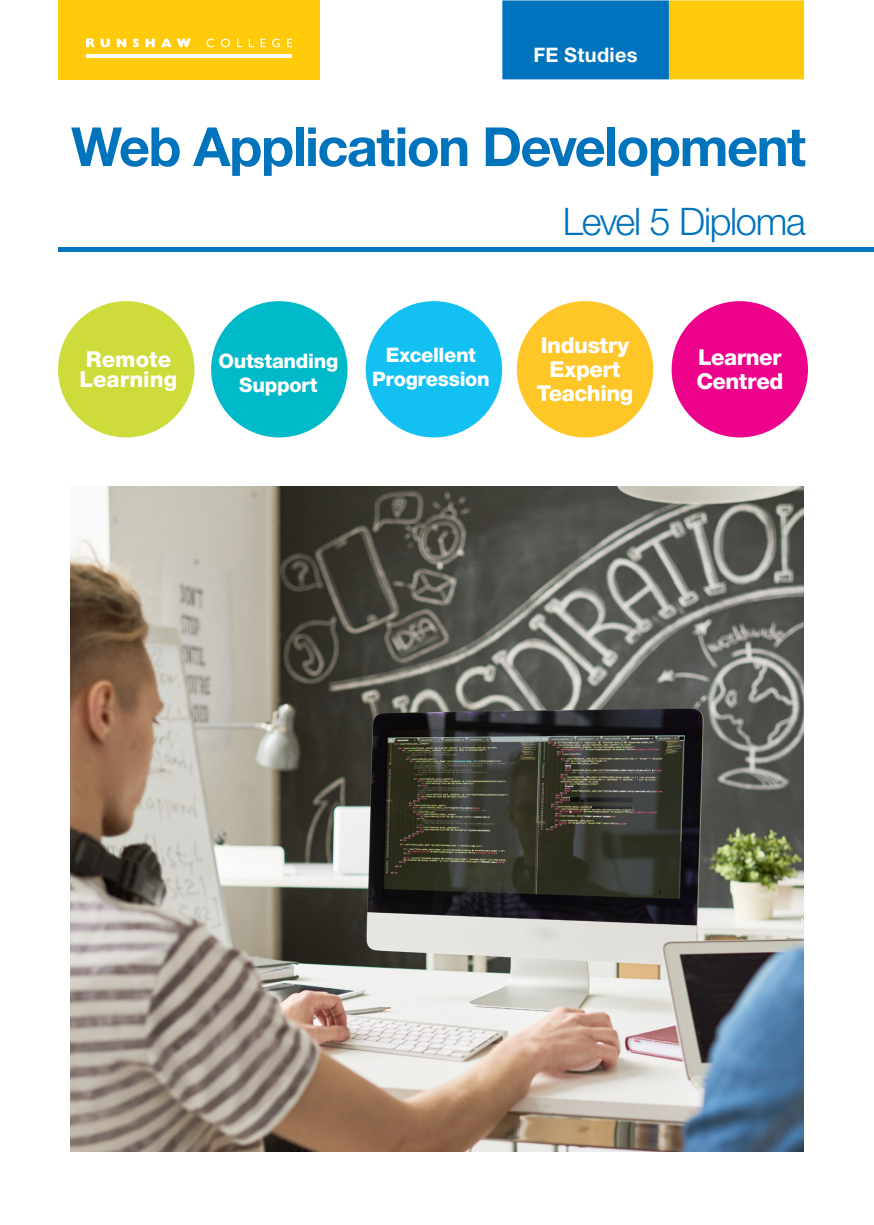
<style>
.page{position:relative;width:874px;height:1225px;background:#fff}
.page>*{position:absolute;margin:0;border:0;box-sizing:border-box;transform-origin:0 0}
.t1{font:700 54px "Helvetica Neue LT Pro";letter-spacing:-.03em;color:#0073bd}
.t2{font:300 38px "Helvetica Neue LT Pro";letter-spacing:-.035em;color:#0073bd}
.t3{font:800 22px/24px "Helvetica Neue LT Pro";letter-spacing:-.015em;color:#fff;text-align:center}
.t4{font:800 22px/20px "Helvetica Neue LT Pro";letter-spacing:.005em;color:#fff}
.t5{font:800 20px/24px "Helvetica Neue LT Pro";letter-spacing:-.015em;color:#fff;text-align:center}
.t6{font:700 20px "Helvetica Neue LT Pro";letter-spacing:.015em;color:#fff}
</style>
<div class="page">
<div style="left:58px;top:0;width:262px;height:79px;background:#feca0a"></div>
<svg style="left:502px;top:0;width:301px;height:79px;background:#729a6e"></svg>
<div style="left:58px;top:301px;width:136px;height:136px;background:#cedc3b;border-radius:50%"></div>
<div style="left:211px;top:301px;width:136px;height:136px;background:#00b9c9;border-radius:50%"></div>
<div style="left:365px;top:301px;width:137px;height:136px;background:#12c0f2;border-radius:50%"></div>
<div style="left:516px;top:301px;width:137px;height:136px;background:#fec627;border-radius:50%"></div>
<div style="left:671px;top:301px;width:136px;height:136px;background:#ed028c;border-radius:50%"></div>
<div style="left:58px;top:247px;width:815px;height:5px;background:#0073bd"></div>
<img style="left:71px;top:487px;width:732px;height:664px">
<hr style="left:86px;top:54px;width:206px;height:4px;background:#fff">
<svg style="left:86px;top:39px;width:24px;height:8px"></svg>
<svg style="left:117px;top:39px;width:9px;height:8px"></svg>
<svg style="left:133px;top:38px;width:6px;height:9px"></svg>
<svg style="left:145px;top:39px;width:10px;height:8px"></svg>
<svg style="left:161px;top:39px;width:30px;height:8px"></svg>
<svg style="left:206px;top:39px;width:8px;height:8px"></svg>
<svg style="left:221px;top:39px;width:9px;height:8px"></svg>
<svg style="left:237px;top:39px;width:5px;height:8px"></svg>
<svg style="left:249px;top:39px;width:5px;height:8px"></svg>
<svg style="left:260px;top:39px;width:5px;height:8px"></svg>
<svg style="left:272px;top:39px;width:8px;height:8px"></svg>
<svg style="left:287px;top:39px;width:5px;height:8px"></svg>
<p class="t6" style="left:533px;top:43px;width:105px">FE Studies</p>
<p class="t1" style="left:71px;top:113px;width:736px">Web Application Development</p>
<p class="t2" style="left:562px;top:198px;width:244px">Level 5 Diploma</p>
<p class="t4" style="left:79px;top:349px;width:99px">Remote<br>Learning</p>
<p class="t5" style="left:218px;top:348px;width:121px">Outstanding<br>Support</p>
<p class="t5" style="left:372px;top:343px;width:119px">Excellent<br>Progression</p>
<p class="t3" style="left:536px;top:333px;width:98px">Industry<br>Expert<br>Teaching</p>
<p class="t3" style="left:697px;top:345px;width:85px">Learner</p>
<p class="t3" style="left:696px;top:369px;width:88px">Centred</p>
</div>
